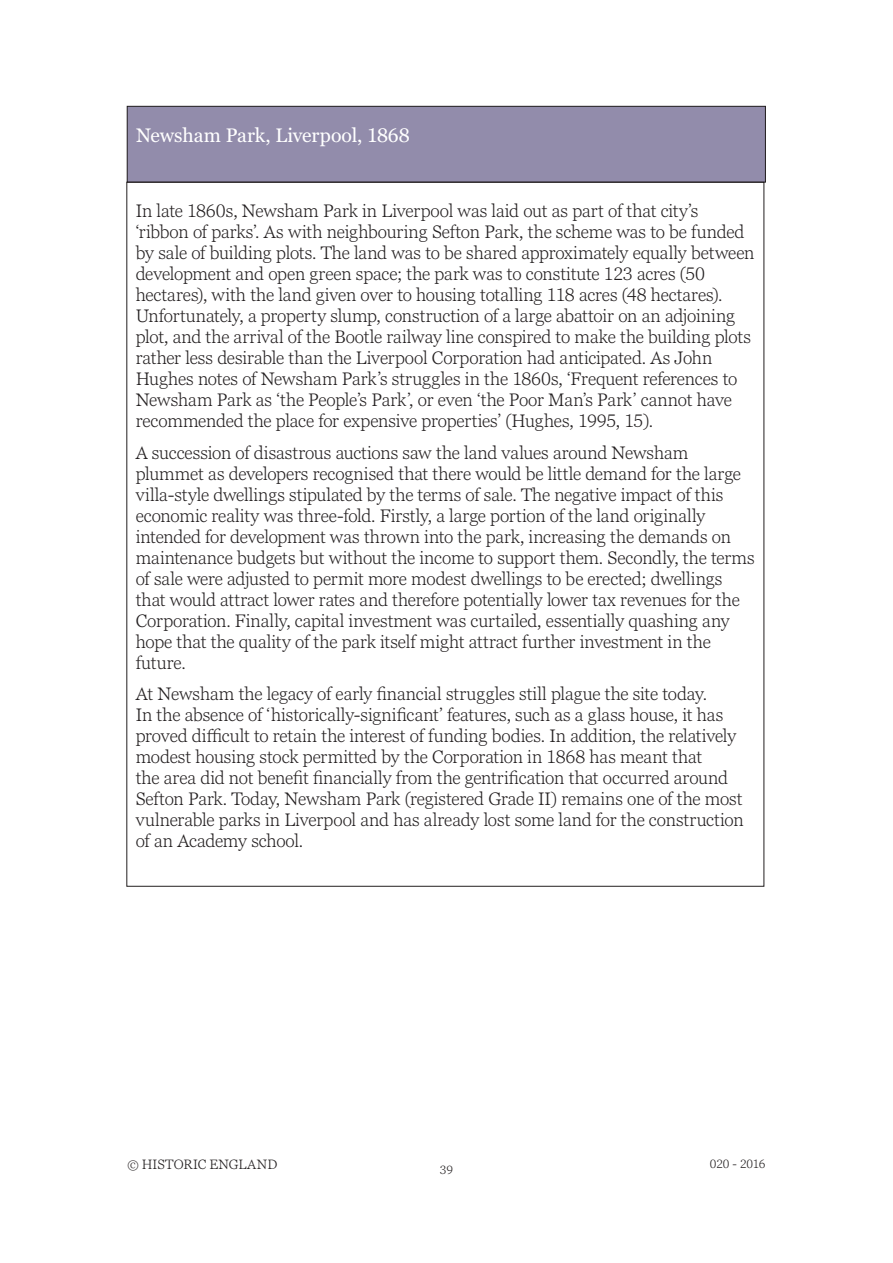
<style>
.page{position:relative;width:893px;height:1263px;background:#fff}
.page>*{position:absolute;margin:0;border:0;box-sizing:border-box;transform-origin:0 0}
.Text_Boxes_heading{font:19.5px "Georgia Pro";letter-spacing:-.005em;color:#fff}
.Report_Body_Text{font:300 18px/21px "Georgia Pro";letter-spacing:-.01em;color:#231f20}
.t1{font:300 13.5px "Georgia Pro";letter-spacing:.015em;color:#231f20}
.t2{font:300 12px "Georgia Pro";letter-spacing:-.005em;color:#231f20}
.s1{font-size:12px}
</style>
<div class="page">
<div style="left:127px;top:106px;width:638px;height:76px;background:#928cab"></div>
<div style="left:127px;top:106px;width:639px;height:77px;border:1px solid #231f20"></div>
<p class="Text_Boxes_heading" style="left:136px;top:125px;width:275px">Newsham Park, Liverpool, 1868</p>
<p class="Report_Body_Text" style="left:136px;top:201px;width:620px">In late 1860s, Newsham Park in Liverpool was laid out as part of that city’s ‘ribbon of parks’. As with neighbouring Sefton Park, the scheme was to be funded by sale of building plots. The land was to be shared approximately equally between development and open green space; the park was to constitute 123 acres (50 hectares), with the land given over to housing totalling 118 acres (48 hectares).<br>Unfortunately, a property slump, construction of a large abattoir on an adjoining plot, and the arrival of the Bootle railway line conspired to make the building plots rather less desirable than the Liverpool Corporation had anticipated. As John Hughes notes of Newsham Park’s struggles in the 1860s, ‘Frequent references to Newsham Park as ‘the People’s Park’, or even ‘the Poor Man’s Park’ cannot have recommended the place for expensive properties’ (Hughes, 1995, 15).</p>
<p class="Report_Body_Text" style="left:136px;top:443px;width:620px">A succession of disastrous auctions saw the land values around Newsham plummet as developers recognised that there would be little demand for the large villa-style dwellings stipulated by the terms of sale. The negative impact of this economic reality was three-fold. Firstly, a large portion of the land originally intended for development was thrown into the park, increasing the demands on maintenance budgets but without the income to support them. Secondly, the terms of sale were adjusted to permit more modest dwellings to be erected; dwellings that would attract lower rates and therefore potentially lower tax revenues for the Corporation. Finally, capital investment was curtailed, essentially quashing any hope that the quality of the park itself might attract further investment in the future.</p>
<p class="Report_Body_Text" style="left:136px;top:684px;width:609px">At Newsham the legacy of early financial struggles still plague the site today.<br>In the absence of ‘historically-significant’ features, such as a glass house, it has proved difficult to retain the interest of funding bodies. In addition, the relatively modest housing stock permitted by the Corporation in 1868 has meant that<br>the area did not benefit financially from the gentrification that occurred around Sefton Park. Today, Newsham Park (registered Grade II) remains one of the most vulnerable parks in Liverpool and has already lost some land for the construction of an Academy school.</p>
<p class="t1" style="left:128px;top:1156px;width:151px"><span class="s1">©</span> HISTORIC ENGLAND</p>
<p class="t2" style="left:710px;top:1157px;width:57px">020 - 2016</p>
<p class="t2" style="left:440px;top:1162px;width:15px">39</p>
</div>
